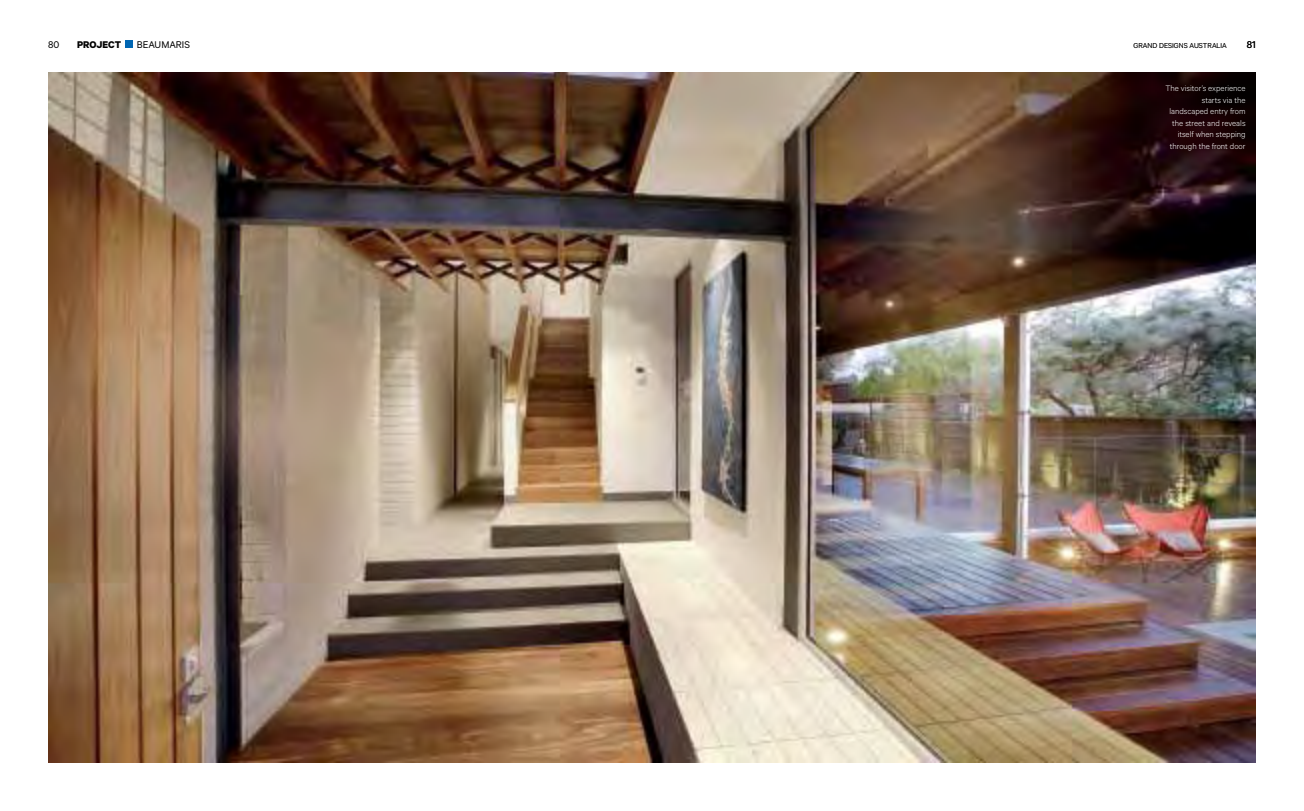
<style>
.page{position:relative;width:1304px;height:811px;background:#fff}
.page>*{position:absolute;margin:0;border:0;box-sizing:border-box;transform-origin:0 0}
.t1{font:11px "Calibre";color:#000}
.t2{font:700 11px "Calibre";color:#000}
.t3{font:300 9px/11.5px "Calibre";color:#fff;text-align:right}
.t4{font:300 8px "Calibre";letter-spacing:.005em;color:#000}
</style>
<div class="page">
<img style="left:48px;top:73px;width:1208px;height:689px">
<div style="left:126px;top:41px;width:7px;height:7px;background:#0066b3"></div>
<p class="t1" style="left:48px;top:38px;width:13px">80</p>
<p class="t2" style="left:77px;top:38px;width:46px">PROJECT</p>
<p class="t1" style="left:137px;top:38px;width:55px">BEAUMARIS</p>
<p class="t4" style="left:1133px;top:41px;width:95px">GRAND DESIGNS AUSTRALIA</p>
<p class="t1" style="left:1247px;top:38px;width:10px">81</p>
<p class="t3" style="left:1166px;top:82px;width:82px">The visitor’s experience starts via the landscaped entry from the street and reveals itself when stepping through the front door</p>
</div>
